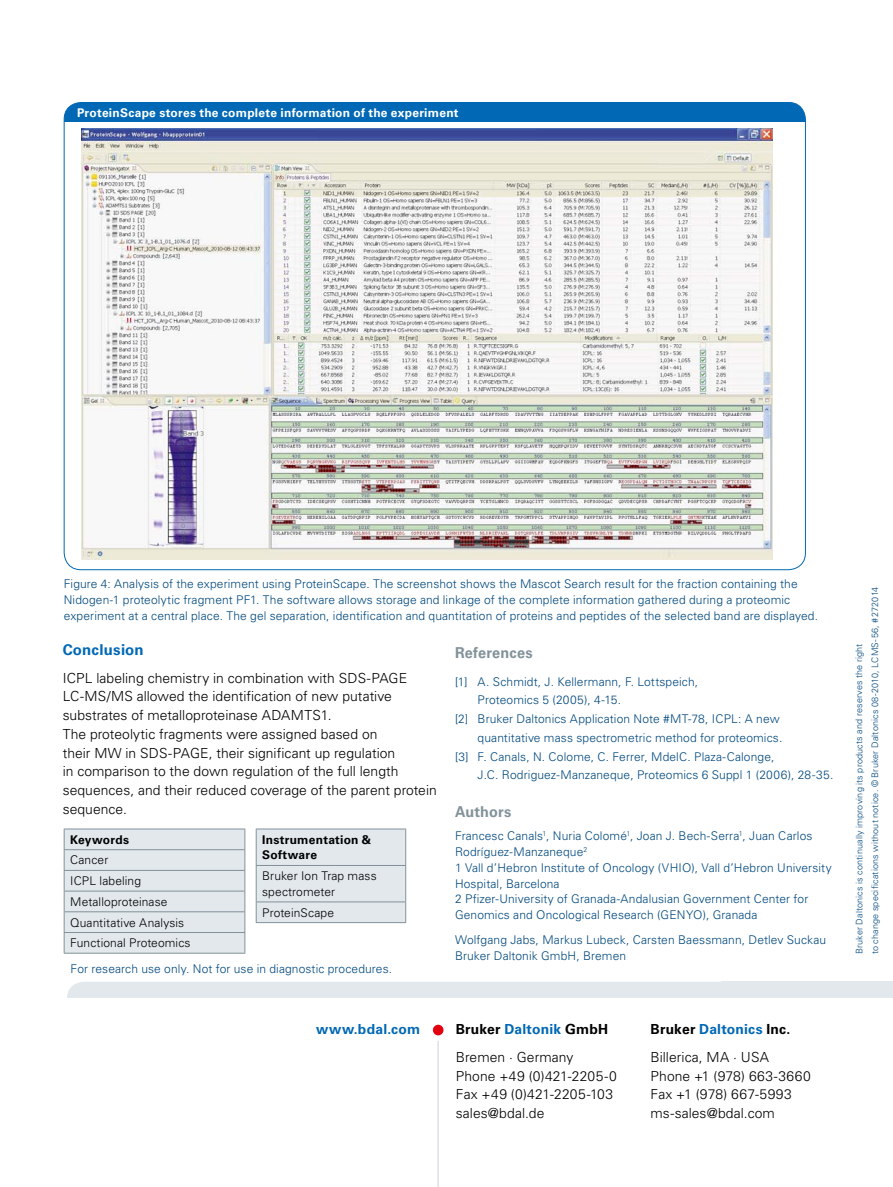
<style>
.page{position:relative;width:893px;height:1187px;background:#fff}
.page>*{position:absolute;margin:0;border:0;box-sizing:border-box;transform-origin:0 0}
.t1{font:700 15px "Univers LT Std";letter-spacing:.015em;color:#82929a}
.t2{font:700 15px "Univers LT Std";letter-spacing:.015em;color:#0068b4}
.t3{font:300 13.8px/18.8px "Univers LT Std";letter-spacing:.005em;color:#000}
.t4{font:700 13.8px "Univers LT Std";letter-spacing:.025em;color:#0068b4}
.t5{font:300 12px/15.8px "Univers LT Std";letter-spacing:.01em;color:#00487e}
.t6{font:300 12px/20.7px "Univers LT Std";letter-spacing:.01em;color:#000}
.t7{font:700 12px "Univers LT Std";letter-spacing:.02em;color:#fff}
.t8{font:700 12px/15.8px "Univers LT Std";letter-spacing:.02em;color:#000}
.t9{font:300 9px/15.8px "Univers LT Std";letter-spacing:.02em;color:#00487e}
.s1{font-weight:700}
.s2{font-weight:700;color:#0068b4}
</style>
<div class="page">
<div style="left:67px;top:981px;width:756px;height:34px;background:#e2e8ec;border-radius:17px"></div>
<svg style="left:810px;top:981px;width:83px;height:16px"></svg>
<div style="left:64px;top:997px;width:829px;height:19px;background:#fff"></div>
<div style="left:433px;top:1024px;width:10px;height:11px;background:#e3000f;border-radius:50%"></div>
<hr style="left:438px;top:1040px;width:1px;height:146px;background:#c8d3d9">
<hr style="left:64px;top:828px;width:181px;height:1px;background:#82929a">
<svg style="left:64px;top:829px;width:181px;height:123px;background:#dce3e7"></svg>
<hr style="left:64px;top:952px;width:181px;height:1px;background:#82929a">
<hr style="left:256px;top:828px;width:150px;height:1px;background:#82929a">
<div style="left:256px;top:829px;width:150px;height:93px;background:#e2e8ec"></div>
<hr style="left:256px;top:901px;width:150px;height:1px;background:#82929a">
<hr style="left:256px;top:922px;width:150px;height:1px;background:#82929a">
<div style="left:64px;top:102px;width:741px;height:19px;background:#0068b4"></div>
<img style="left:81px;top:128px;width:692px;height:432px">
<p class="t7" style="left:77px;top:105px;width:383px">ProteinScape stores the complete information of the experiment</p>
<p class="t5" style="left:64px;top:576px;width:756px">Figure 4: Analysis of the experiment using ProteinScape. The screenshot shows the Mascot Search result for the fraction containing the<br>Nidogen-1 proteolytic fragment PF1. The software allows storage and linkage of the complete information gathered during a proteomic experiment at a central place. The gel separation, identification and quantitation of proteins and peptides of the selected band are displayed.</p>
<p class="t2" style="left:63px;top:640px;width:83px">Conclusion</p>
<p class="t3" style="left:63px;top:668px;width:376px">ICPL labeling chemistry in combination with SDS-PAGE LC-MS/MS allowed the identification of new putative substrates of metalloproteinase ADAMTS1.<br>The proteolytic fragments were assigned based on<br>their MW in SDS-PAGE, their significant up regulation<br>in comparison to the down regulation of the full length sequences, and their reduced coverage of the parent protein sequence.</p>
<p class="t1" style="left:455px;top:643px;width:79px">References</p>
<p class="t5" style="left:455px;top:673px;width:245px">[1] A. Schmidt, J. Kellermann, F. Lottspeich,</p>
<p class="t5" style="left:478px;top:692px;width:145px">Proteomics 5 (2005), 4-15.</p>
<p class="t5" style="left:455px;top:711px;width:326px">[2] Bruker Daltonics Application Note #MT-78, ICPL: A new</p>
<p class="t5" style="left:478px;top:729px;width:306px">quantitative mass spectrometric method for proteomics.</p>
<p class="t5" style="left:455px;top:748px;width:321px">[3] F. Canals, N. Colome, C. Ferrer, MdelC. Plaza-Calonge,</p>
<p class="t5" style="left:478px;top:767px;width:357px">J.C. Rodriguez-Manzaneque, Proteomics 6 Suppl 1 (2006), 28-35.</p>
<p class="t1" style="left:455px;top:802px;width:58px">Authors</p>
<p class="t5" style="left:455px;top:828px;width:378px">Francesc Canals<sup>1</sup>, Nuria Colomé<sup>1</sup>, Joan J. Bech-Serra<sup>1</sup>, Juan Carlos Rodríguez-Manzaneque<sup>2<br></sup>1 Vall d’Hebron Institute of Oncology (VHIO), Vall d’Hebron University Hospital, Barcelona<br>2 Pfizer-University of Granada-Andalusian Government Center for Genomics and Oncological Research (GENYO), Granada</p>
<p class="t5" style="left:455px;top:932px;width:373px">Wolfgang Jabs, Markus Lubeck, Carsten Baessmann, Detlev Suckau<br>Bruker Daltonik GmbH, Bremen</p>
<p class="t8" style="left:262px;top:831px;width:111px">Instrumentation &amp;<br>Software</p>
<p class="t6" style="left:262px;top:868px;width:116px;line-height:15.8px">Bruker Ion Trap mass spectrometer</p>
<p class="t6" style="left:262px;top:901px;width:73px">ProteinScape</p>
<p class="t8" style="left:70px;top:831px;width:60px">Keywords</p>
<p class="t6" style="left:70px;top:849px;width:122px">Cancer<br>ICPL labeling<br>Metalloproteinase<br>Quantitative Analysis<br>Functional Proteomics</p>
<p class="t5" style="left:71px;top:961px;width:323px">For research use only. Not for use in diagnostic procedures.</p>
<p class="t4" style="left:316px;top:1020px;width:106px">www.bdal.com</p>
<p class="t3" style="left:456px;top:1014px;width:154px;line-height:28px"><span class="s1">Bruker</span> <span class="s2">Daltonik</span> <span class="s1">GmbH<br></span>Bremen · Germany</p>
<p class="t3" style="left:456px;top:1066px;width:163px">Phone +49 (0)421-2205-0<br>Fax +49 (0)421-2205-103 sales@bdal.de</p>
<p class="t3" style="left:651px;top:1014px;width:141px;line-height:28px"><span class="s1">Bruker</span> <span class="s2">Daltonics</span> <span class="s1">Inc.<br></span>Billerica, MA · USA</p>
<p class="t3" style="left:651px;top:1066px;width:162px">Phone +1 (978) 663-3660<br>Fax +1 (978) 667-5993 ms-sales@bdal.com</p>
<p class="t9" style="left:851px;top:954px;width:369px;rotate:-90deg">Bruker Daltonics is continually improving its products and reserves the right<br>to change specifications without notice. © Bruker Daltonics 08-2010, LCMS-56, #272014</p>
</div>
